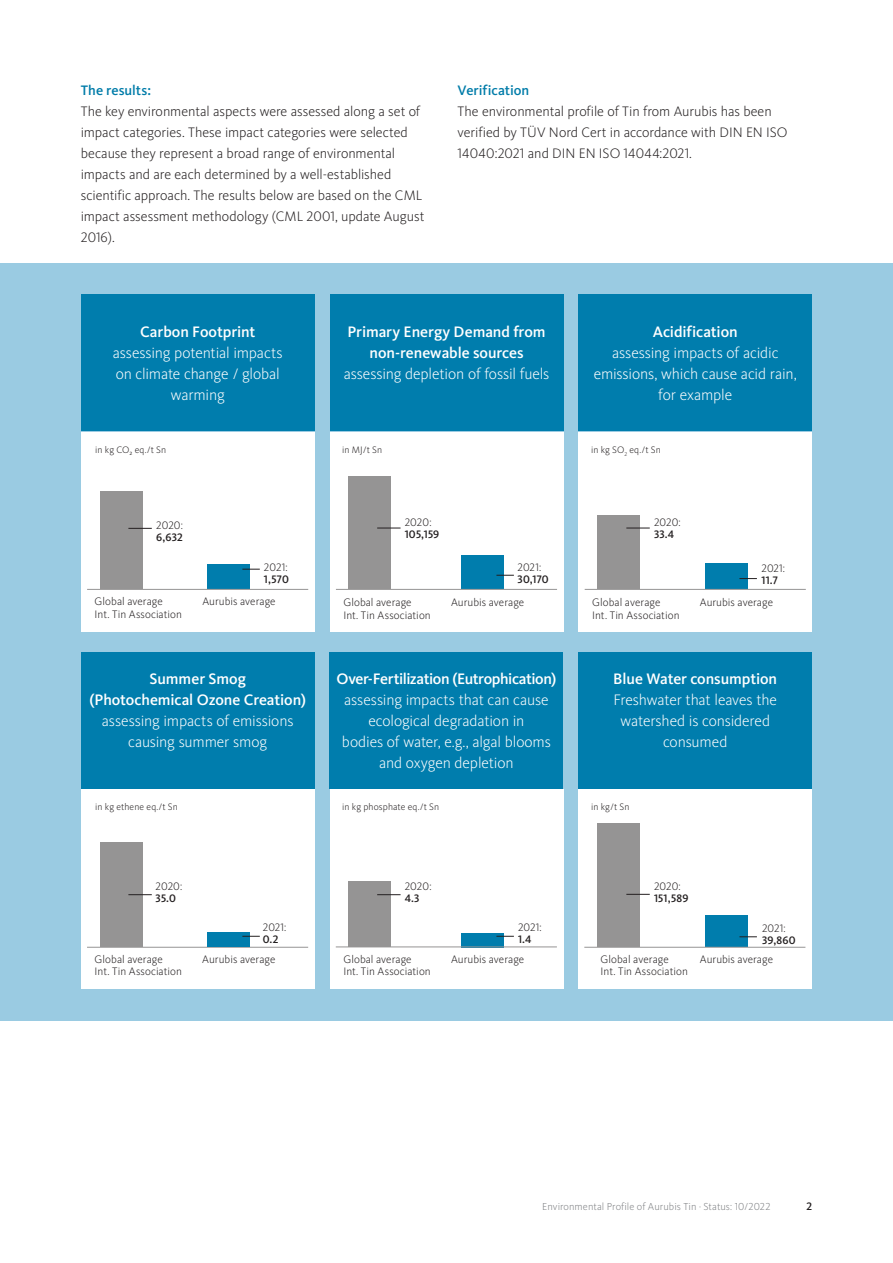
<style>
.page{position:relative;width:893px;height:1263px;background:#fff}
.page>*{position:absolute;margin:0;border:0;box-sizing:border-box;transform-origin:0 0}
.t1{font:300 15.75px/21px "Kievit Pro";letter-spacing:-.01em;color:#fff;text-align:center}
.t2{font:500 15.75px/21px "Kievit Pro";letter-spacing:-.005em;color:#fff;text-align:center}
.t3{font:500 15.75px "Kievit Pro";letter-spacing:-.03em;color:#fff}
.t4{font:300 14.25px/21px "Kievit Pro";letter-spacing:-.005em;color:#231f20}
.t5{font:500 14.25px "Kievit Pro";color:#007ca9}
.t6{font:300 11.25px/12.8px "Kievit Pro";letter-spacing:.005em;color:#231f20}
.t7{font:500 11.25px "Kievit Pro";letter-spacing:.01em;color:#231f20}
.t8{font:300 10.5px "Kievit Pro";letter-spacing:.005em;color:#808285}
.t9{font:300 9.75px "Kievit Pro";letter-spacing:.01em;color:#231f20}
</style>
<div class="page">
<div style="left:0;top:263px;width:893px;height:758px;background:#9acbe2"></div>
<div style="left:578px;top:652px;width:234px;height:137px;background:#007dad"></div>
<div style="left:578px;top:294px;width:234px;height:137px;background:#007dad"></div>
<div style="left:329px;top:652px;width:234px;height:137px;background:#007dad"></div>
<div style="left:330px;top:294px;width:233px;height:137px;background:#007dad"></div>
<div style="left:81px;top:652px;width:234px;height:137px;background:#007dad"></div>
<div style="left:81px;top:294px;width:234px;height:137px;background:#007dad"></div>
<div style="left:578px;top:431px;width:234px;height:200px;background:#fff"></div>
<div style="left:597px;top:516px;width:43px;height:73px;background:#959494"></div>
<div style="left:705px;top:563px;width:43px;height:26px;background:#007dad"></div>
<hr style="left:585px;top:589px;width:221px;height:1px;background:#959494">
<div style="left:330px;top:431px;width:233px;height:200px;background:#fff"></div>
<div style="left:349px;top:476px;width:42px;height:113px;background:#959494"></div>
<div style="left:462px;top:555px;width:42px;height:34px;background:#007dad"></div>
<hr style="left:336px;top:589px;width:221px;height:1px;background:#959494">
<div style="left:81px;top:431px;width:234px;height:200px;background:#fff"></div>
<div style="left:100px;top:492px;width:42px;height:97px;background:#959494"></div>
<div style="left:208px;top:565px;width:42px;height:24px;background:#007dad"></div>
<hr style="left:87px;top:589px;width:221px;height:1px;background:#959494">
<svg style="left:128px;top:528px;width:24px;height:1px"></svg>
<svg style="left:242px;top:569px;width:18px;height:1px"></svg>
<svg style="left:496px;top:575px;width:18px;height:1px"></svg>
<svg style="left:377px;top:528px;width:24px;height:1px"></svg>
<svg style="left:626px;top:528px;width:24px;height:1px"></svg>
<svg style="left:739px;top:578px;width:18px;height:1px"></svg>
<div style="left:578px;top:789px;width:234px;height:200px;background:#fff"></div>
<div style="left:597px;top:823px;width:43px;height:124px;background:#959494"></div>
<div style="left:705px;top:916px;width:43px;height:31px;background:#007dad"></div>
<div style="left:330px;top:789px;width:233px;height:200px;background:#fff"></div>
<div style="left:349px;top:881px;width:42px;height:66px;background:#959494"></div>
<div style="left:462px;top:933px;width:42px;height:14px;background:#007dad"></div>
<div style="left:81px;top:789px;width:234px;height:200px;background:#fff"></div>
<hr style="left:87px;top:947px;width:221px;height:1px;background:#959494">
<div style="left:100px;top:842px;width:42px;height:105px;background:#959494"></div>
<div style="left:208px;top:932px;width:42px;height:15px;background:#007dad"></div>
<hr style="left:336px;top:946px;width:221px;height:1px;background:#959494">
<hr style="left:584px;top:947px;width:221px;height:1px;background:#959494">
<svg style="left:128px;top:894px;width:24px;height:1px"></svg>
<svg style="left:242px;top:936px;width:18px;height:1px"></svg>
<svg style="left:377px;top:894px;width:24px;height:1px"></svg>
<svg style="left:626px;top:894px;width:24px;height:1px"></svg>
<svg style="left:496px;top:936px;width:18px;height:1px"></svg>
<svg style="left:739px;top:936px;width:18px;height:1px"></svg>
<p class="t5" style="left:81px;top:81px;width:72px">The results:</p>
<p class="t4" style="left:81px;top:100px;width:345px">The key environmental aspects were assessed along a set of impact categories. These impact categories were selected because they represent a broad range of environmental impacts and are each determined by a well-established scientific approach. The results below are based on the CML impact assessment methodology (CML 2001, update August 2016).</p>
<p class="t5" style="left:458px;top:81px;width:73px">Verification</p>
<p class="t4" style="left:458px;top:100px;width:331px">The environmental profile of Tin from Aurubis has been verified by TÜV Nord Cert in accordance with DIN EN ISO<br>14040:2021 and DIN EN ISO 14044:2021.</p>
<p class="t2" style="left:140px;top:321px;width:117px">Carbon Footprint</p>
<p class="t1" style="left:113px;top:342px;width:171px">assessing potential impacts on climate change / global warming</p>
<p class="t2" style="left:347px;top:321px;width:200px">Primary Energy Demand from non-renewable sources</p>
<p class="t1" style="left:344px;top:363px;width:207px">assessing depletion of fossil fuels</p>
<p class="t2" style="left:653px;top:321px;width:86px">Acidification</p>
<p class="t1" style="left:594px;top:342px;width:205px">assessing impacts of acidic emissions, which cause acid rain, for example</p>
<p class="t9" style="left:95px;top:443px;width:72px">in kg CO2 eq./t Sn</p>
<p class="t9" style="left:342px;top:443px;width:41px">in MJ/t Sn</p>
<p class="t9" style="left:591px;top:443px;width:71px">in kg SO<sub>2</sub> eq./t Sn</p>
<p class="t6" style="left:156px;top:519px;width:28px">2020:</p>
<p class="t7" style="left:156px;top:530px;width:28px">6,632</p>
<p class="t6" style="left:405px;top:516px;width:28px">2020:</p>
<p class="t7" style="left:405px;top:527px;width:36px">105,159</p>
<p class="t6" style="left:654px;top:516px;width:28px">2020:</p>
<p class="t7" style="left:654px;top:527px;width:22px">33.4</p>
<p class="t6" style="left:264px;top:561px;width:25px">2021:</p>
<p class="t7" style="left:264px;top:572px;width:26px">1,570</p>
<p class="t6" style="left:517px;top:561px;width:25px">2021:</p>
<p class="t7" style="left:517px;top:572px;width:33px">30,170</p>
<p class="t6" style="left:761px;top:562px;width:25px">2021:</p>
<p class="t7" style="left:761px;top:574px;width:18px">11.7</p>
<p class="t6" style="left:202px;top:595px;width:75px">Aurubis average</p>
<p class="t6" style="left:451px;top:596px;width:75px">Aurubis average</p>
<p class="t6" style="left:700px;top:596px;width:75px">Aurubis average</p>
<p class="t6" style="left:95px;top:595px;width:89px">Global average<br>Int. Tin Association</p>
<p class="t6" style="left:343px;top:596px;width:89px">Global average<br>Int. Tin Association</p>
<p class="t6" style="left:592px;top:596px;width:89px">Global average<br>Int. Tin Association</p>
<p class="t2" style="left:90px;top:668px;width:218px">Summer Smog<br>(Photochemical Ozone Creation)</p>
<p class="t1" style="left:102px;top:710px;width:193px">assessing impacts of emissions causing summer smog</p>
<p class="t3" style="left:337px;top:669px;width:221px">Over-Fertilization (Eutrophication)</p>
<p class="t1" style="left:342px;top:689px;width:211px">assessing impacts that can cause ecological degradation in<br>bodies of water, e.g., algal blooms and oxygen depletion</p>
<p class="t2" style="left:613px;top:668px;width:165px">Blue Water consumption</p>
<p class="t1" style="left:613px;top:689px;width:165px">Freshwater that leaves the watershed is considered consumed</p>
<p class="t9" style="left:95px;top:801px;width:84px">in kg ethene eq./t Sn</p>
<p class="t9" style="left:342px;top:801px;width:98px">in kg phosphate eq./t Sn</p>
<p class="t9" style="left:591px;top:801px;width:40px">in kg/t Sn</p>
<p class="t6" style="left:156px;top:880px;width:28px">2020:</p>
<p class="t7" style="left:156px;top:892px;width:22px">35.0</p>
<p class="t6" style="left:405px;top:880px;width:28px">2020:</p>
<p class="t7" style="left:405px;top:891px;width:16px">4.3</p>
<p class="t6" style="left:654px;top:880px;width:28px">2020:</p>
<p class="t7" style="left:654px;top:891px;width:36px">151,589</p>
<p class="t6" style="left:263px;top:921px;width:25px">2021:</p>
<p class="t7" style="left:263px;top:933px;width:17px">0.2</p>
<p class="t6" style="left:518px;top:921px;width:25px">2021:</p>
<p class="t7" style="left:518px;top:933px;width:15px">1.4</p>
<p class="t6" style="left:762px;top:921px;width:25px">2021:</p>
<p class="t7" style="left:762px;top:933px;width:35px">39,860</p>
<p class="t6" style="left:95px;top:952px;width:89px">Global average<br>Int. Tin Association</p>
<p class="t6" style="left:343px;top:952px;width:89px">Global average<br>Int. Tin Association</p>
<p class="t6" style="left:600px;top:952px;width:89px">Global average<br>Int. Tin Association</p>
<p class="t6" style="left:202px;top:952px;width:75px">Aurubis average</p>
<p class="t6" style="left:451px;top:952px;width:75px">Aurubis average</p>
<p class="t6" style="left:700px;top:952px;width:75px">Aurubis average</p>
<p class="t8" style="left:542px;top:1200px;width:230px">Environmental Profile of Aurubis Tin ⋅ Status: 10/2022</p>
<p class="t7" style="left:806px;top:1200px;width:7px">2</p>
</div>
